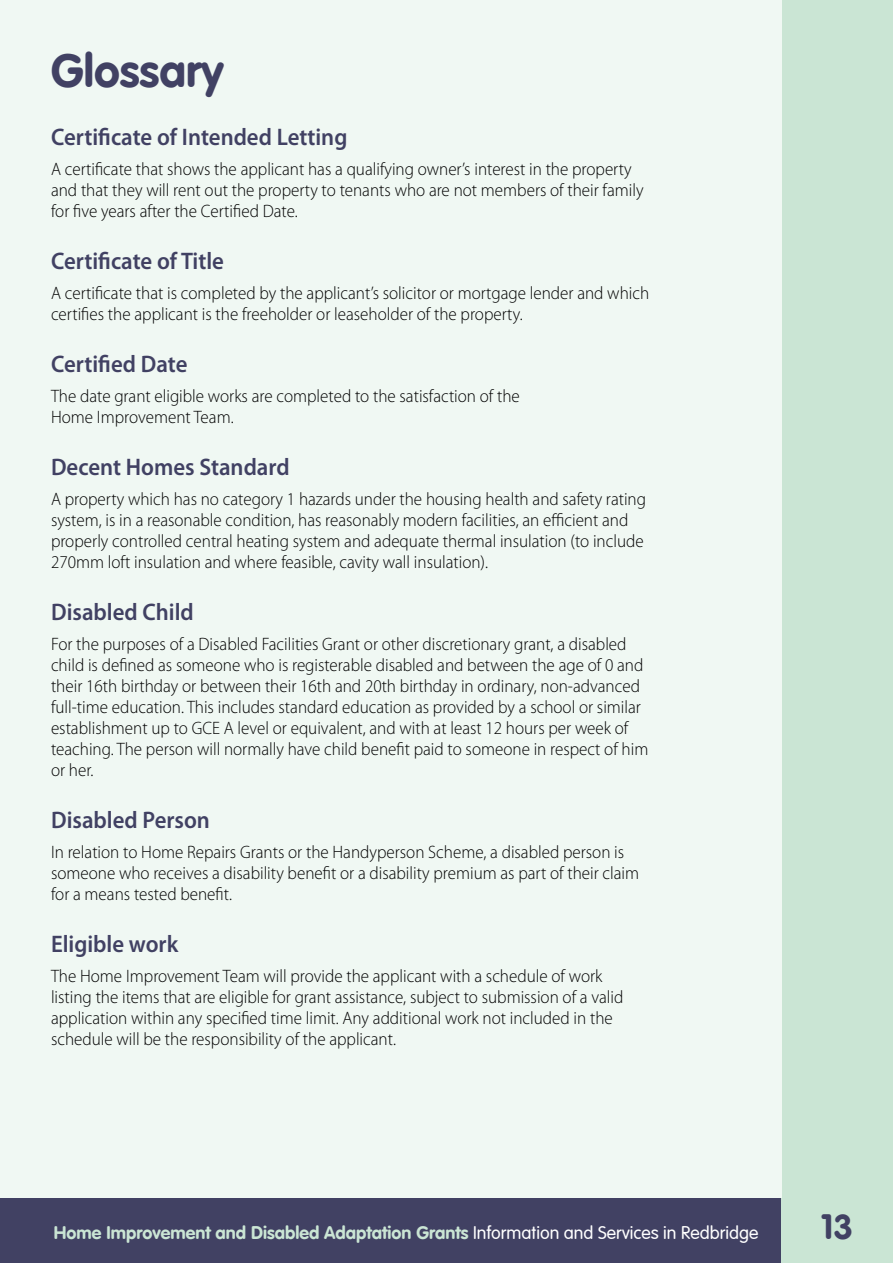
<style>
.page{position:relative;width:893px;height:1263px;background:#fff}
.page>*{position:absolute;margin:0;border:0;box-sizing:border-box;transform-origin:0 0}
.t1{font:46.5px "VAG Rounded Bold";color:#414163}
.t2{font:34.5px "VAG Rounded Bold";color:#414163}
.t3{font:600 24px "Myriad Pro";color:#414163;scale:.95 1}
.body{font:300 18px/21px "Myriad Pro";color:#000;scale:.95 1}
.t4{font:18px "VAG Rounded Bold";color:#cae5d4}
.s1{font-family:"VAG Rounded LT";font-weight:300;color:#fff}
</style>
<div class="page">
<div style="left:0;top:1197px;width:791px;height:66px;background:#414163"></div>
<div style="left:781px;top:0;width:112px;height:1263px;background:#cae5d4"></div>
<div style="left:0;top:0;width:781px;height:1197px;background:#f0f8f3"></div>
<h1 class="t1" style="left:51px;top:43px;width:174px">Glossary</h1>
<h2 class="t3" style="left:51px;top:122px;width:313px">Certificate of Intended Letting</h2>
<p class="body" style="left:51px;top:158px;width:625px">A certificate that shows the applicant has a qualifying owner’s interest in the property and that they will rent out the property to tenants who are not members of their family for five years after the Certified Date.</p>
<h2 class="t3" style="left:51px;top:246px;width:184px">Certificate of Title</h2>
<p class="body" style="left:51px;top:282px;width:631px">A certificate that is completed by the applicant’s solicitor or mortgage lender and which certifies the applicant is the freeholder or leaseholder of the property.</p>
<h2 class="t3" style="left:51px;top:349px;width:145px">Certified Date</h2>
<p class="body" style="left:51px;top:385px;width:495px">The date grant eligible works are completed to the satisfaction of the<br>Home Improvement Team.</p>
<h2 class="t3" style="left:51px;top:452px;width:253px">Decent Homes Standard</h2>
<p class="body" style="left:51px;top:488px;width:628px">A property which has no category 1 hazards under the housing health and safety rating system, is in a reasonable condition, has reasonably modern facilities, an efficient and properly controlled central heating system and adequate thermal insulation (to include 270mm loft insulation and where feasible, cavity wall insulation).</p>
<h2 class="t3" style="left:51px;top:597px;width:152px">Disabled Child</h2>
<p class="body" style="left:51px;top:633px;width:630px">For the purposes of a Disabled Facilities Grant or other discretionary grant, a disabled child is defined as someone who is registerable disabled and between the age of 0 and their 16th birthday or between their 16th and 20th birthday in ordinary, non-advanced full-time education. This includes standard education as provided by a school or similar establishment up to GCE A level or equivalent, and with at least 12 hours per week of teaching. The person will normally have child benefit paid to someone in respect of him or her.</p>
<h2 class="t3" style="left:51px;top:805px;width:169px">Disabled Person</h2>
<p class="body" style="left:51px;top:841px;width:621px">In relation to Home Repairs Grants or the Handyperson Scheme, a disabled person is someone who receives a disability benefit or a disability premium as part of their claim for a means tested benefit.</p>
<h2 class="t3" style="left:51px;top:929px;width:135px">Eligible work</h2>
<p class="body" style="left:51px;top:965px;width:604px">The Home Improvement Team will provide the applicant with a schedule of work listing the items that are eligible for grant assistance, subject to submission of a valid application within any specified time limit. Any additional work not included in the schedule will be the responsibility of the applicant.</p>
<p class="t4" style="left:54px;top:1222px;width:706px">Home Improvement and Disabled Adaptation Grants <span class="s1">Information and Services in Redbridge</span></p>
<h2 class="t2" style="left:821px;top:1206px;width:34px">13</h2>
</div>
